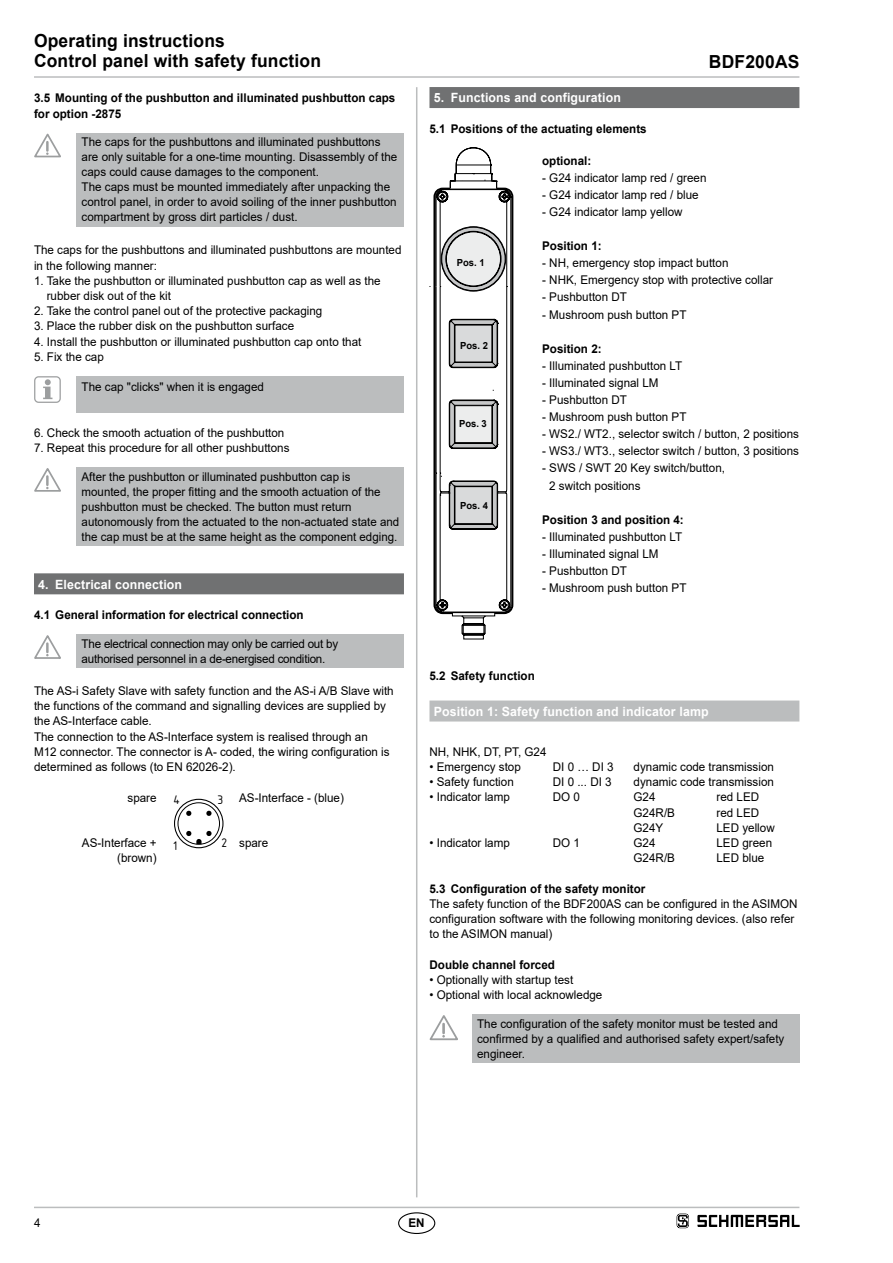
<style>
.page{position:relative;width:893px;height:1263px;background:#fff}
.page>*{position:absolute;margin:0;border:0;box-sizing:border-box;transform-origin:0 0}
.t1{font:19.5px "Isonorm 3098";color:#000}
.t2{font:700 18px/20.2px "Arial";letter-spacing:.01em;color:#000}
.t3{font:700 12.75px "Arial";letter-spacing:.01em;color:#fff}
.t4{font:12px/15.1px "Arial";color:#000}
.t5{font:700 12px/15.1px "Arial";color:#000}
.t6{font:12px/15px "Arial";color:#000;scale:.96 1}
.t7{font:12px/15px "Arial";letter-spacing:-.02em;color:#000}
.t8{font:700 9.75px "Arial";color:#000}
</style>
<div class="page">
<hr style="left:34px;top:1207px;width:765px;height:1px;background:#bbbdbe">
<hr style="left:34px;top:76px;width:765px;height:2px;background:#bbbdbe">
<hr style="left:416px;top:87px;width:1px;height:1110px;background:#bbbdbe">
<div style="left:398px;top:1212px;width:37px;height:22px;border:1px solid #000;border-radius:50%"></div>
<svg style="left:677px;top:1213px;width:12px;height:15px"></svg>
<svg style="left:697px;top:1215px;width:102px;height:12px"></svg>
<div style="left:34px;top:573px;width:370px;height:21px;background:#707172"></div>
<div style="left:77px;top:133px;width:327px;height:94px;background:#bbbdbe"></div>
<svg style="left:34px;top:133px;width:27px;height:25px"></svg>
<div style="left:77px;top:376px;width:327px;height:36px;background:#bbbdbe"></div>
<svg style="left:43px;top:379px;width:9px;height:20px"></svg>
<div style="left:34px;top:376px;width:27px;height:27px;border:1px solid #9c9e9f;border-radius:4px"></div>
<div style="left:77px;top:467px;width:327px;height:79px;background:#bbbdbe"></div>
<svg style="left:34px;top:468px;width:27px;height:24px"></svg>
<div style="left:77px;top:634px;width:327px;height:34px;background:#bbbdbe"></div>
<svg style="left:34px;top:635px;width:27px;height:24px"></svg>
<svg style="left:174px;top:798px;width:50px;height:51px"></svg>
<div style="left:178px;top:802px;width:42px;height:43px;border:1px solid #000;border-radius:50%"></div>
<div style="left:429px;top:87px;width:370px;height:21px;background:#707172"></div>
<div style="left:429px;top:700px;width:370px;height:21px;background:#bbbdbe"></div>
<svg style="left:429px;top:147px;width:84px;height:492px"></svg>
<div style="left:472px;top:1014px;width:327px;height:49px;background:#bbbdbe"></div>
<svg style="left:429px;top:1015px;width:29px;height:26px"></svg>
<h2 class="t2" style="left:34px;top:31px;width:289px">Operating instructions<br>Control panel with safety function</h2>
<p class="t5" style="left:34px;top:91px;width:363px">3.5 Mounting of the pushbutton and illuminated pushbutton caps for option -2875</p>
<p class="t4" style="left:82px;top:134px;width:317px">The caps for the pushbuttons and illuminated pushbuttons are only suitable for a one-time mounting. Disassembly of the caps could cause damages to the component.<br>The caps must be mounted immediately after unpacking the control panel, in order to avoid soiling of the inner pushbutton compartment by gross dirt particles / dust.</p>
<p class="t4" style="left:34px;top:242px;width:369px">The caps for the pushbuttons and illuminated pushbuttons are mounted in the following manner:</p>
<p class="t4" style="left:47px;top:273px;width:335px;text-indent:-13px">1. Take the pushbutton or illuminated pushbutton cap as well as the rubber disk out of the kit</p>
<p class="t4" style="left:34px;top:303px;width:290px">2. Take the control panel out of the protective packaging</p>
<p class="t4" style="left:34px;top:318px;width:262px">3. Place the rubber disk on the pushbutton surface</p>
<p class="t4" style="left:34px;top:334px;width:329px">4. Install the pushbutton or illuminated pushbutton cap onto that</p>
<p class="t4" style="left:34px;top:349px;width:71px">5. Fix the cap</p>
<p class="t4" style="left:82px;top:379px;width:184px">The cap "clicks" when it is engaged</p>
<p class="t4" style="left:34px;top:425px;width:252px">6. Check the smooth actuation of the pushbutton</p>
<p class="t4" style="left:34px;top:440px;width:257px">7. Repeat this procedure for all other pushbuttons</p>
<p class="t6" style="left:82px;top:469px;width:332px">After the pushbutton or illuminated pushbutton cap is mounted, the proper fitting and the smooth actuation of the pushbutton must be checked. The button must return autonomously from the actuated to the non-actuated state and the cap must be at the same height as the component edging.</p>
<p class="t3" style="left:38px;top:575px;width:145px">4. Electrical connection</p>
<p class="t5" style="left:34px;top:607px;width:271px">4.1 General information for electrical connection</p>
<p class="t7" style="left:82px;top:636px;width:258px">The electrical connection may only be carried out by authorised personnel in a de-energised condition.</p>
<p class="t4" style="left:34px;top:683px;width:361px">The AS-i Safety Slave with safety function and the AS-i A/B Slave with the functions of the command and signalling devices are supplied by the AS-Interface cable.<br>The connection to the AS-Interface system is realised through an<br>M12 connector. The connector is A- coded, the wiring configuration is determined as follows (to EN 62026-2).</p>
<p class="t4" style="left:128px;top:790px;width:31px">spare</p>
<h1 class="t1" style="left:218px;top:786px;width:7px">3</h1>
<h1 class="t1" style="left:174px;top:831px;width:5px">1</h1>
<h1 class="t1" style="left:222px;top:829px;width:7px">2</h1>
<h1 class="t1" style="left:174px;top:786px;width:8px">4</h1>
<p class="t4" style="left:239px;top:790px;width:106px">AS-Interface - (blue)</p>
<p class="t4" style="left:82px;top:835px;width:76px;text-align:right">AS-Interface + (brown)</p>
<p class="t4" style="left:239px;top:835px;width:31px">spare</p>
<p class="t3" style="left:434px;top:89px;width:189px">5. Functions and configuration</p>
<p class="t5" style="left:429px;top:121px;width:219px">5.1 Positions of the actuating elements</p>
<h2 class="t2" style="left:709px;top:52px;width:92px">BDF200AS</h2>
<p class="t8" style="left:457px;top:255px;width:29px">Pos. 1</p>
<p class="t8" style="left:460px;top:338px;width:29px">Pos. 2</p>
<p class="t8" style="left:459px;top:417px;width:29px">Pos. 3</p>
<p class="t8" style="left:460px;top:499px;width:29px">Pos. 4</p>
<p class="t5" style="left:542px;top:153px;width:51px">optional:</p>
<p class="t4" style="left:542px;top:170px;width:166px">- G24 indicator lamp red / green</p>
<p class="t4" style="left:542px;top:187px;width:158px">- G24 indicator lamp red / blue</p>
<p class="t4" style="left:542px;top:204px;width:142px">- G24 indicator lamp yellow</p>
<p class="t5" style="left:542px;top:238px;width:61px">Position 1:</p>
<p class="t4" style="left:542px;top:255px;width:188px">- NH, emergency stop impact button</p>
<p class="t4" style="left:542px;top:272px;width:232px">- NHK, Emergency stop with protective collar</p>
<p class="t4" style="left:542px;top:290px;width:86px">- Pushbutton DT</p>
<p class="t4" style="left:542px;top:307px;width:146px">- Mushroom push button PT</p>
<p class="t5" style="left:542px;top:341px;width:61px">Position 2:</p>
<p class="t4" style="left:542px;top:358px;width:142px">- Illuminated pushbutton LT</p>
<p class="t4" style="left:542px;top:375px;width:118px">- Illuminated signal LM</p>
<p class="t4" style="left:542px;top:392px;width:86px">- Pushbutton DT</p>
<p class="t4" style="left:542px;top:409px;width:146px">- Mushroom push button PT</p>
<p class="t4" style="left:542px;top:426px;width:258px">- WS2./ WT2. , selector switch / button, 2 positions</p>
<p class="t4" style="left:542px;top:443px;width:258px">- WS3./ WT3. , selector switch / button, 3 positions</p>
<p class="t4" style="left:549px;top:460px;width:177px;line-height:17.1px;text-indent:-7px">- SWS / SWT 20 Key switch/button,<br>2 switch positions</p>
<p class="t5" style="left:542px;top:512px;width:143px">Position 3 and position 4:</p>
<p class="t4" style="left:542px;top:529px;width:142px">- Illuminated pushbutton LT</p>
<p class="t4" style="left:542px;top:546px;width:118px">- Illuminated signal LM</p>
<p class="t4" style="left:542px;top:563px;width:86px">- Pushbutton DT</p>
<p class="t4" style="left:542px;top:580px;width:146px">- Mushroom push button PT</p>
<p class="t5" style="left:429px;top:668px;width:107px">5.2 Safety function</p>
<p class="t3" style="left:434px;top:702px;width:276px">Position 1: Safety function and indicator lamp</p>
<p class="t4" style="left:429px;top:744px;width:119px">NH, NHK, DT, PT, G24</p>
<p class="t4" style="left:429px;top:759px;width:93px">• Emergency stop</p>
<p class="t4" style="left:553px;top:759px;width:62px">DI 0 … DI 3</p>
<p class="t4" style="left:634px;top:759px;width:142px">dynamic code transmission</p>
<p class="t4" style="left:429px;top:774px;width:86px">• Safety function</p>
<p class="t4" style="left:553px;top:774px;width:60px">DI 0 ... DI 3</p>
<p class="t4" style="left:634px;top:774px;width:142px">dynamic code transmission</p>
<p class="t4" style="left:429px;top:789px;width:82px">• Indicator lamp</p>
<p class="t4" style="left:553px;top:789px;width:29px">DO 0</p>
<p class="t4" style="left:634px;top:789px;width:23px">G24</p>
<p class="t4" style="left:716px;top:789px;width:44px">red LED</p>
<p class="t4" style="left:634px;top:805px;width:43px">G24R/B</p>
<p class="t4" style="left:716px;top:805px;width:44px">red LED</p>
<p class="t4" style="left:634px;top:820px;width:31px">G24Y</p>
<p class="t4" style="left:716px;top:820px;width:60px">LED yellow</p>
<p class="t4" style="left:429px;top:835px;width:82px">• Indicator lamp</p>
<p class="t4" style="left:553px;top:835px;width:29px">DO 1</p>
<p class="t4" style="left:634px;top:835px;width:23px">G24</p>
<p class="t4" style="left:716px;top:835px;width:57px">LED green</p>
<p class="t4" style="left:634px;top:850px;width:43px">G24R/B</p>
<p class="t4" style="left:716px;top:850px;width:49px">LED blue</p>
<p class="t5" style="left:429px;top:881px;width:217px">5.3 Configuration of the safety monitor</p>
<p class="t4" style="left:429px;top:896px;width:370px">The safety function of the BDF200AS can be configured in the ASIMON configuration software with the following monitoring devices. (also refer to the ASIMON manual)</p>
<p class="t5" style="left:429px;top:957px;width:127px">Double channel forced</p>
<p class="t4" style="left:429px;top:972px;width:145px">• Optionally with startup test</p>
<p class="t4" style="left:429px;top:987px;width:174px">• Optional with local acknowledge</p>
<p class="t4" style="left:477px;top:1016px;width:309px">The configuration of the safety monitor must be tested and confirmed by a qualified and authorised safety expert/safety engineer.</p>
<p class="t4" style="left:34px;top:1215px;width:8px">4</p>
<p class="t5" style="left:408px;top:1215px;width:18px">EN</p>
</div>
